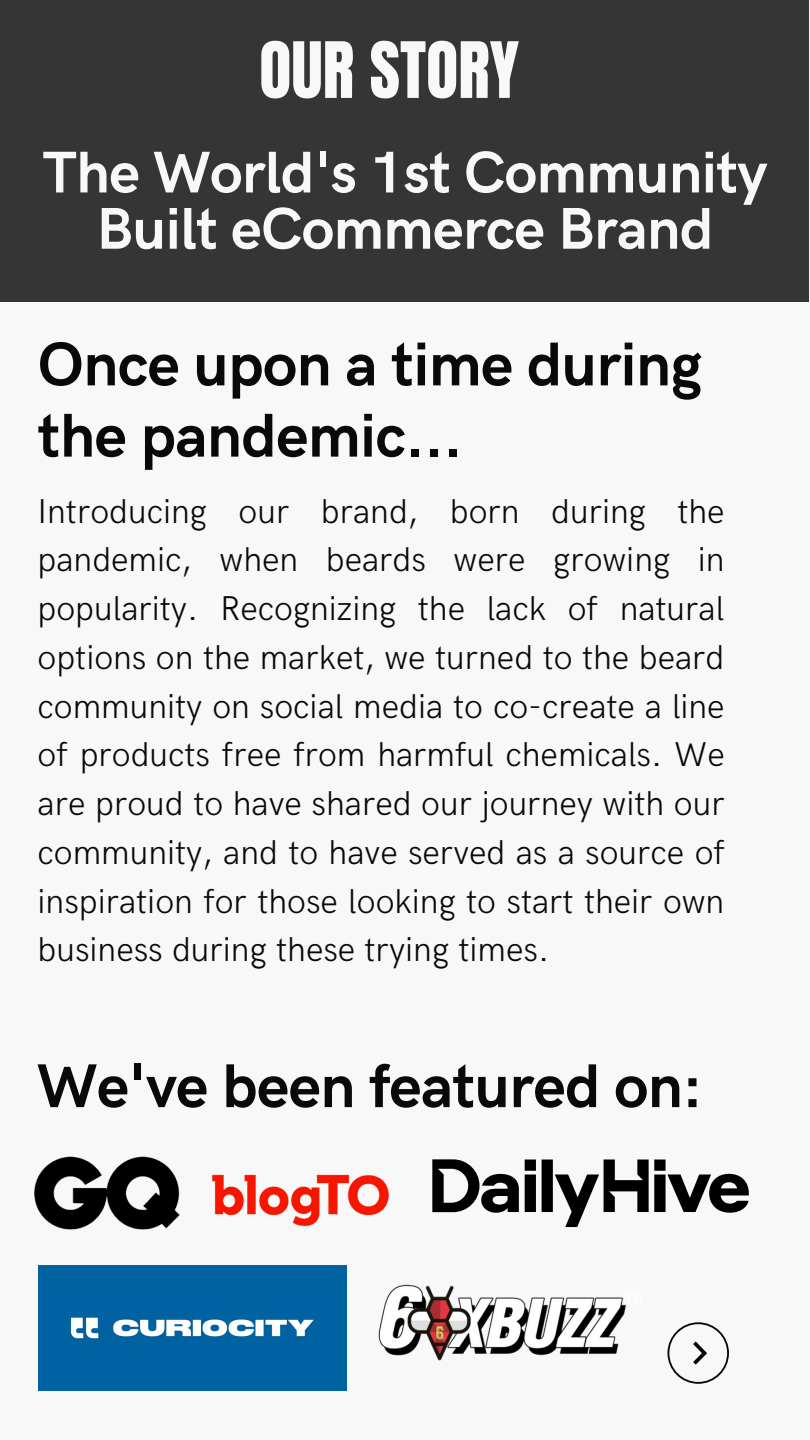
<style>
.page{position:relative;width:810px;height:1440px;background:#f8f8f8}
.page>*{position:absolute;margin:0;border:0;box-sizing:border-box;transform-origin:0 0}
.t1{font:66px "Anton";color:#f8f8f8}
.t2{font:700 62px/71.2px "HK Grotesk";letter-spacing:-.01em;color:#090909}
.t3{font:700 59px/56.2px "HK Grotesk";letter-spacing:-.01em;color:#f8f8f8;text-align:center}
.t4{font:300 34.6px/48.8px "HK Grotesk";color:#090909;text-align:justify}
</style>
<div class="page">
<svg style="left:667px;top:1322px;width:62px;height:62px"></svg>
<div style="left:0;top:0;width:809px;height:301px;background:#353535"></div>
<img style="left:34px;top:1156px;width:146px;height:74px">
<img style="left:212px;top:1174px;width:177px;height:53px">
<svg style="left:432px;top:1159px;width:317px;height:68px"></svg>
<img style="left:38px;top:1265px;width:309px;height:126px">
<img style="left:378px;top:1284px;width:248px;height:77px">
<h1 class="t1" style="left:259px;top:23px;width:261px">OUR STORY</h1>
<h3 class="t3" style="left:43px;top:147px;width:726px">The World's 1st Community<br>Built eCommerce Brand</h3>
<h2 class="t2" style="left:38px;top:331px;width:666px">Once upon a time during the pandemic...</h2>
<p class="t4" style="left:38px;top:488px;width:689px">Introducing our brand, born during the pandemic, when beards were growing in popularity. Recognizing the lack of natural options on the market, we turned to the beard community on social media to co-create a line of products free from harmful chemicals. We are proud to have shared our journey with our community, and to have served as a source of inspiration for those looking to start their own business during these trying times.</p>
<h2 class="t2" style="left:37px;top:1053px;width:667px">We've been featured on:</h2>
</div>
